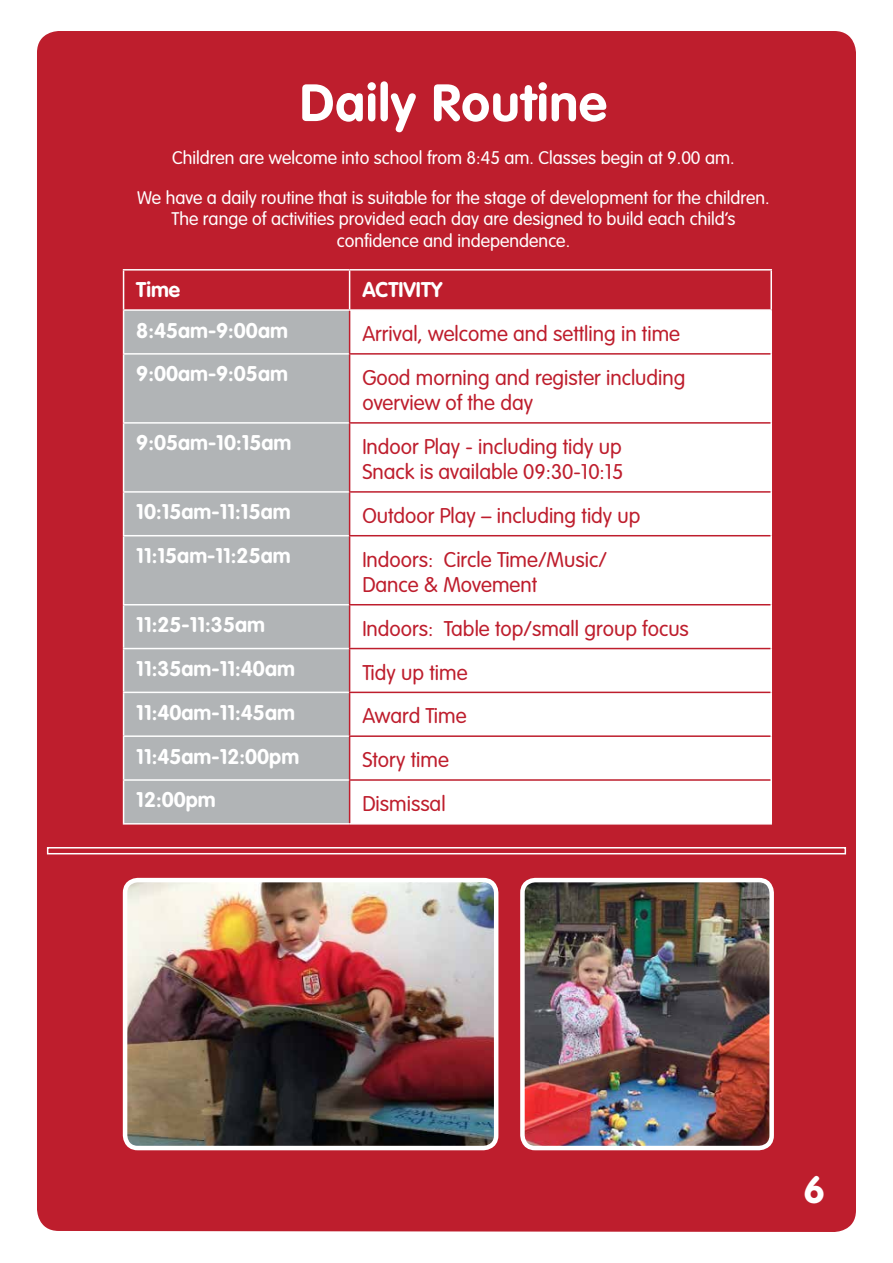
<style>
.page{position:relative;width:893px;height:1263px;background:#fff}
.page>*{position:absolute;margin:0;border:0;box-sizing:border-box;transform-origin:0 0}
.t1{font:51.6px "VAG Rounded Bold";letter-spacing:.02em;color:#fff}
.t2{font:37.5px "VAG Rounded Bold";color:#fff}
.t3{font:300 21px/25.2px "VAG Rounded";color:#be1e2d}
.t4{font:21px "VAG Rounded Bold";color:#fff}
.t5{font:300 18px/21.6px "VAG Rounded";color:#fff;text-align:center}
</style>
<div class="page">
<div style="left:37px;top:31px;width:819px;height:1201px;background:#be1e2d"></div>
<div style="left:47px;top:847px;width:799px;height:7px;border:2px solid #fff"></div>
<div style="left:124px;top:271px;width:646px;height:38px;background:#be1e2d"></div>
<div style="left:124px;top:311px;width:225px;height:512px;background:#b1b4b6"></div>
<svg style="left:350px;top:311px;width:420px;height:512px"></svg>
<hr style="left:123px;top:269px;width:227px;height:2px;background:#fff">
<hr style="left:123px;top:271px;width:1px;height:38px;background:#fff">
<hr style="left:350px;top:269px;width:422px;height:2px;background:#fff">
<hr style="left:349px;top:271px;width:1px;height:38px;background:#fff">
<hr style="left:770px;top:271px;width:2px;height:38px;background:#fff">
<hr style="left:770px;top:780px;width:2px;height:43px;background:#fff">
<hr style="left:350px;top:823px;width:422px;height:1px;background:#fff">
<hr style="left:350px;top:309px;width:422px;height:2px;background:#fff">
<hr style="left:770px;top:311px;width:2px;height:43px;background:#fff">
<hr style="left:770px;top:354px;width:2px;height:69px;background:#fff">
<hr style="left:770px;top:423px;width:2px;height:69px;background:#fff">
<hr style="left:770px;top:492px;width:2px;height:44px;background:#fff">
<hr style="left:770px;top:536px;width:2px;height:69px;background:#fff">
<hr style="left:770px;top:605px;width:2px;height:43px;background:#fff">
<hr style="left:770px;top:648px;width:2px;height:44px;background:#fff">
<hr style="left:770px;top:692px;width:2px;height:44px;background:#fff">
<hr style="left:770px;top:736px;width:2px;height:44px;background:#fff">
<hr style="left:349px;top:353px;width:421px;height:2px;background:#be1e2d">
<hr style="left:349px;top:422px;width:421px;height:2px;background:#be1e2d">
<hr style="left:349px;top:491px;width:421px;height:2px;background:#be1e2d">
<hr style="left:349px;top:535px;width:421px;height:1px;background:#be1e2d">
<hr style="left:349px;top:604px;width:421px;height:1px;background:#be1e2d">
<hr style="left:349px;top:648px;width:421px;height:1px;background:#be1e2d">
<hr style="left:349px;top:692px;width:421px;height:1px;background:#be1e2d">
<hr style="left:349px;top:735px;width:421px;height:2px;background:#be1e2d">
<hr style="left:349px;top:779px;width:421px;height:2px;background:#be1e2d">
<hr style="left:123px;top:309px;width:227px;height:2px;background:#fff">
<hr style="left:123px;top:311px;width:1px;height:42px;background:#fff">
<hr style="left:123px;top:353px;width:226px;height:2px;background:#fff">
<hr style="left:123px;top:355px;width:1px;height:67px;background:#fff">
<hr style="left:123px;top:422px;width:226px;height:2px;background:#fff">
<hr style="left:123px;top:424px;width:1px;height:67px;background:#fff">
<hr style="left:123px;top:491px;width:226px;height:2px;background:#fff">
<hr style="left:123px;top:493px;width:1px;height:42px;background:#fff">
<hr style="left:123px;top:535px;width:226px;height:1px;background:#fff">
<hr style="left:123px;top:536px;width:1px;height:68px;background:#fff">
<hr style="left:123px;top:604px;width:226px;height:1px;background:#fff">
<hr style="left:123px;top:605px;width:1px;height:43px;background:#fff">
<hr style="left:123px;top:648px;width:226px;height:1px;background:#fff">
<hr style="left:123px;top:649px;width:1px;height:43px;background:#fff">
<hr style="left:123px;top:692px;width:226px;height:1px;background:#fff">
<hr style="left:123px;top:693px;width:1px;height:42px;background:#fff">
<hr style="left:123px;top:735px;width:226px;height:2px;background:#fff">
<hr style="left:123px;top:737px;width:1px;height:42px;background:#fff">
<hr style="left:123px;top:779px;width:226px;height:2px;background:#fff">
<hr style="left:123px;top:781px;width:1px;height:42px;background:#fff">
<hr style="left:123px;top:823px;width:227px;height:1px;background:#fff">
<hr style="left:349px;top:311px;width:1px;height:42px;background:#be1e2d">
<hr style="left:349px;top:355px;width:1px;height:67px;background:#be1e2d">
<hr style="left:349px;top:424px;width:1px;height:67px;background:#be1e2d">
<hr style="left:349px;top:493px;width:1px;height:42px;background:#be1e2d">
<hr style="left:349px;top:536px;width:1px;height:68px;background:#be1e2d">
<hr style="left:349px;top:605px;width:1px;height:43px;background:#be1e2d">
<hr style="left:349px;top:649px;width:1px;height:43px;background:#be1e2d">
<hr style="left:349px;top:693px;width:1px;height:42px;background:#be1e2d">
<hr style="left:349px;top:737px;width:1px;height:42px;background:#be1e2d">
<hr style="left:349px;top:781px;width:1px;height:42px;background:#be1e2d">
<img style="left:125px;top:880px;width:371px;height:268px">
<div style="left:123px;top:878px;width:375px;height:272px;border:4px solid #fff;border-radius:13px"></div>
<img style="left:522px;top:880px;width:250px;height:268px">
<div style="left:520px;top:878px;width:254px;height:272px;border:4px solid #fff;border-radius:13px"></div>
<h1 class="t1" style="left:300px;top:73px;width:308px">Daily Routine</h1>
<p class="t5" style="left:172px;top:147px;width:564px">Children are welcome into school from 8:45 am. Classes begin at 9.00 am.</p>
<p class="t5" style="left:137px;top:187px;width:634px">We have a daily routine that is suitable for the stage of development for the children.<br>The range of activities provided each day are designed to build each child’s confidence and independence.</p>
<p class="t4" style="left:136px;top:278px;width:45px">Time</p>
<p class="t4" style="left:362px;top:278px;width:81px">ACTIVITY</p>
<p class="t4" style="left:136px;top:318px;width:153px">8:45am-9:00am</p>
<p class="t3" style="left:362px;top:322px;width:319px">Arrival, welcome and settling in time</p>
<p class="t4" style="left:136px;top:362px;width:153px">9:00am-9:05am</p>
<p class="t3" style="left:362px;top:366px;width:325px">Good morning and register including overview of the day</p>
<p class="t4" style="left:136px;top:431px;width:157px">9:05am-10:15am</p>
<p class="t3" style="left:362px;top:435px;width:263px">Indoor Play - including tidy up<br>Snack is available 09:30-10:15</p>
<p class="t4" style="left:136px;top:500px;width:156px">10:15am-11:15am</p>
<p class="t3" style="left:362px;top:504px;width:280px">Outdoor Play – including tidy up</p>
<p class="t4" style="left:136px;top:543px;width:156px">11:15am-11:25am</p>
<p class="t3" style="left:362px;top:547px;width:246px">Indoors: Circle Time/Music/<br>Dance &amp; Movement</p>
<p class="t4" style="left:136px;top:612px;width:130px">11:25-11:35am</p>
<p class="t3" style="left:362px;top:616px;width:328px">Indoors: Table top/small group focus</p>
<p class="t4" style="left:136px;top:656px;width:160px">11:35am-11:40am</p>
<p class="t3" style="left:362px;top:660px;width:107px">Tidy up time</p>
<p class="t4" style="left:136px;top:700px;width:160px">11:40am-11:45am</p>
<p class="t3" style="left:362px;top:704px;width:106px">Award Time</p>
<p class="t4" style="left:136px;top:744px;width:164px">11:45am-12:00pm</p>
<p class="t3" style="left:362px;top:748px;width:88px">Story time</p>
<p class="t4" style="left:136px;top:788px;width:81px">12:00pm</p>
<p class="t3" style="left:362px;top:792px;width:85px">Dismissal</p>
<h2 class="t2" style="left:803px;top:1167px;width:23px">6</h2>
</div>
